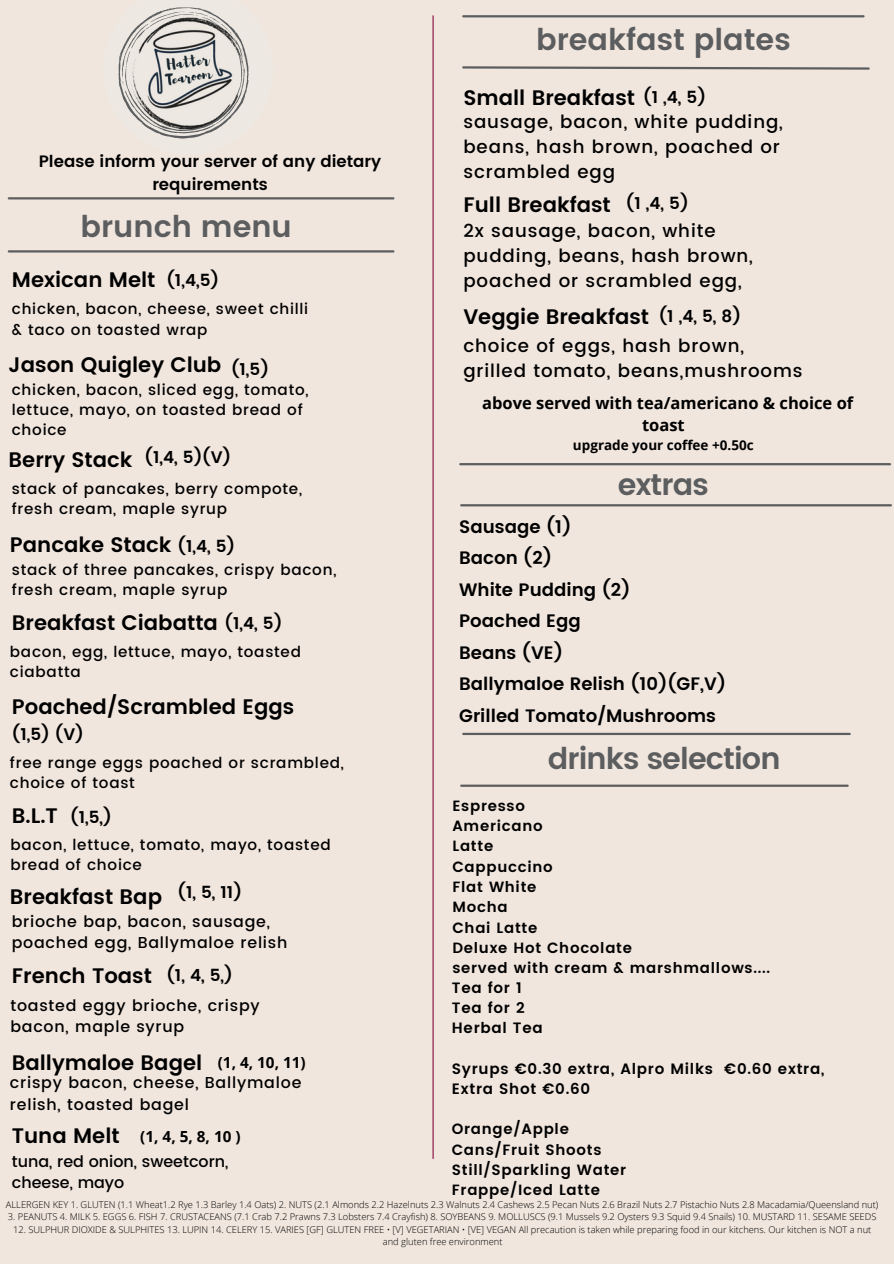
<style>
.page{position:relative;width:894px;height:1264px;background:#fff}
.page>*{position:absolute;margin:0;border:0;box-sizing:border-box;transform-origin:0 0}
.t1{font:600 30px "Poppins";color:#5b5d5e}
.t2{font:600 30px "Poppins";letter-spacing:-.03em;color:#5b5d5e}
.t3{font:600 21px "Poppins";color:#000}
.t4{font:500 18.15px/24.8px "Poppins";letter-spacing:.05em;color:#000}
.t5{font:600 18px/31.5px "Poppins";color:#000}
.t6{font:600 16.8px "Poppins";color:#000}
.t7{font:600 16.5px/22.5px "Poppins";color:#000;text-align:center}
.t8{font:700 16.5px/22.5px "Open Sans";color:#000;text-align:center}
.t9{font:500 15.9px/21.3px "Poppins";color:#000}
.t10{font:500 15.75px/21.3px "Poppins";letter-spacing:.05em;color:#000}
.t11{font:700 15.3px "Open Sans";color:#000}
.t12{font:500 15.15px/20.2px "Poppins";letter-spacing:.05em;color:#000}
.t13{font:600 15px/20.2px "Poppins";letter-spacing:.05em;color:#000}
.t14{font:600 14.85px/20.2px "Poppins";letter-spacing:.05em;color:#000}
.t15{font:700 13.5px "Open Sans";color:#000}
.t16{font:300 9.3px/12.5px "Open Sans";color:#000;text-align:center}
</style>
<div class="page">
<div style="left:0;top:0;width:893px;height:1263px;background:#f1e6de"></div>
<hr style="left:9px;top:197px;width:384px;height:2px;background:#5b5d5e">
<hr style="left:9px;top:250px;width:384px;height:2px;background:#5b5d5e">
<hr style="left:461px;top:784px;width:386px;height:2px;background:#5b5d5e">
<hr style="left:463px;top:732px;width:386px;height:3px;background:#5b5d5e">
<hr style="left:432px;top:16px;width:1px;height:1142px;background:#840e40">
<svg style="left:462px;top:66px;width:408px;height:4px"></svg>
<hr style="left:463px;top:15px;width:400px;height:2px;background:#5b5d5e">
<hr style="left:460px;top:463px;width:429px;height:2px;background:#5b5d5e">
<hr style="left:461px;top:504px;width:429px;height:2px;background:#5b5d5e">
<svg style="left:118px;top:7px;width:131px;height:132px"></svg>
<h6 class="t1" style="left:536px;top:22px;width:256px">breakfast plates</h6>
<h3 class="t7" style="left:39px;top:150px;width:344px">Please inform your server of any dietary requirements</h3>
<h4 class="t1" style="left:80px;top:209px;width:213px">brunch menu</h4>
<h5 class="t3" style="left:12px;top:268px;width:145px">Mexican Melt</h5>
<h3 class="t6" style="left:166px;top:270px;width:54px">(1,4,5)</h3>
<h4 class="t3" style="left:463px;top:85px;width:173px">Small Breakfast</h4>
<h6 class="t6" style="left:643px;top:88px;width:64px">(1 ,4, 5)</h6>
<h3 class="t4" style="left:463px;top:109px;width:321px">sausage, bacon, white pudding, beans, hash brown, poached or scrambled egg</h3>
<h6 class="t3" style="left:463px;top:192px;width:149px">Full Breakfast</h6>
<h3 class="t6" style="left:625px;top:193px;width:64px">(1 ,4, 5)</h3>
<h4 class="t4" style="left:463px;top:218px;width:291px">2x sausage, bacon, white pudding, beans, hash brown, poached or scrambled egg,</h4>
<h1 class="t12" style="left:12px;top:299px;width:298px">chicken, bacon, cheese, sweet chilli &amp; taco on toasted wrap</h1>
<h6 class="t6" style="left:658px;top:307px;width:84px">(1 ,4, 5, 8)</h6>
<h6 class="t3" style="left:463px;top:304px;width:187px">Veggie Breakfast</h6>
<h6 class="t4" style="left:463px;top:334px;width:340px">choice of eggs, hash brown, grilled tomato, beans,mushrooms</h6>
<h3 class="t3" style="left:9px;top:352px;width:214px">Jason Quigley Club</h3>
<h4 class="t6" style="left:231px;top:359px;width:39px">(1,5)</h4>
<h4 class="t12" style="left:12px;top:379px;width:298px">chicken, bacon, sliced egg, tomato, lettuce, mayo, on toasted bread of choice</h4>
<h3 class="t8" style="left:482px;top:391px;width:372px">above served with tea/americano &amp; choice of toast</h3>
<h3 class="t15" style="left:573px;top:436px;width:182px">upgrade your coffee +0.50c</h3>
<h1 class="t6" style="left:144px;top:448px;width:88px">(1,4, 5)(V)</h1>
<h4 class="t3" style="left:9px;top:448px;width:125px">Berry Stack</h4>
<h1 class="t1" style="left:617px;top:467px;width:92px">extras</h1>
<h3 class="t12" style="left:12px;top:479px;width:292px">stack of pancakes, berry compote, fresh cream, maple syrup</h3>
<p class="t5" style="left:459px;top:511px;width:268px">Sausage (1)<br>Bacon (2)<br>White Pudding (2)<br>Poached Egg<br>Beans (VE)<br>Ballymaloe Relish (10)(GF,V)<br>Grilled Tomato/Mushrooms</p>
<h3 class="t6" style="left:177px;top:536px;width:59px">(1,4, 5)</h3>
<h6 class="t3" style="left:10px;top:532px;width:163px">Pancake Stack</h6>
<h5 class="t12" style="left:12px;top:559px;width:326px">stack of three pancakes, crispy bacon, fresh cream, maple syrup</h5>
<h6 class="t6" style="left:224px;top:613px;width:59px">(1,4, 5)</h6>
<h5 class="t3" style="left:12px;top:610px;width:207px">Breakfast Ciabatta</h5>
<h5 class="t12" style="left:10px;top:641px;width:292px">bacon, egg, lettuce, mayo, toasted ciabatta</h5>
<h3 class="t3" style="left:12px;top:694px;width:284px">Poached/Scrambled Eggs</h3>
<h4 class="t12" style="left:10px;top:752px;width:335px">free range eggs poached or scrambled, choice of toast</h4>
<h1 class="t3" style="left:12px;top:803px;width:47px">B.L.T</h1>
<h6 class="t12" style="left:10px;top:834px;width:322px">bacon, lettuce, tomato, mayo, toasted bread of choice</h6>
<h5 class="t3" style="left:10px;top:884px;width:154px">Breakfast Bap</h5>
<h3 class="t10" style="left:12px;top:910px;width:277px">brioche bap, bacon, sausage, poached egg, Ballymaloe relish</h3>
<h6 class="t6" style="left:12px;top:724px;width:73px">(1,5) (V)</h6>
<h6 class="t2" style="left:547px;top:741px;width:234px">drinks selection</h6>
<h3 class="t14" style="left:452px;top:795px;width:319px">Espresso<br>Americano<br>Latte<br>Cappuccino<br>Flat White<br>Mocha<br>Chai Latte<br>Deluxe Hot Chocolate<br>served with cream &amp; marshmallows....</h3>
<h4 class="t13" style="left:451px;top:977px;width:93px">Tea for 1<br>Tea for 2<br>Herbal Tea</h4>
<h5 class="t13" style="left:451px;top:1058px;width:374px">Syrups €0.30 extra, Alpro Milks €0.60 extra,<br>Extra Shot €0.60</h5>
<h3 class="t14" style="left:451px;top:1119px;width:176px">Orange/Apple<br>Cans/Fruit Shoots<br>Still/Sparkling Water<br>Frappe/Iced Latte</h3>
<h2 class="t6" style="left:70px;top:807px;width:43px">(1,5,)</h2>
<h4 class="t6" style="left:177px;top:882px;width:66px">(1, 5, 11)</h4>
<h6 class="t6" style="left:166px;top:965px;width:68px">(1, 4, 5,)</h6>
<h4 class="t3" style="left:12px;top:963px;width:141px">French Toast</h4>
<h3 class="t10" style="left:10px;top:994px;width:251px">toasted eggy brioche, crispy bacon, maple syrup</h3>
<h4 class="t3" style="left:12px;top:1049px;width:192px">Ballymaloe Bagel</h4>
<h6 class="t11" style="left:218px;top:1051px;width:89px">(1, 4, 10, 11)</h6>
<h3 class="t10" style="left:10px;top:1072px;width:293px">crispy bacon, cheese, Ballymaloe relish, toasted bagel</h3>
<h6 class="t3" style="left:12px;top:1123px;width:109px">Tuna Melt</h6>
<h6 class="t9" style="left:12px;top:1150px;width:218px">tuna, red onion, sweetcorn, cheese, mayo</h6>
<h6 class="t11" style="left:140px;top:1125px;width:102px">(1, 4, 5, 8, 10 )</h6>
<h4 class="t16" style="left:6px;top:1198px;width:873px">ALLERGEN KEY 1. GLUTEN (1.1 Wheat1.2 Rye 1.3 Barley 1.4 Oats) 2. NUTS (2.1 Almonds 2.2 Hazelnuts 2.3 Walnuts 2.4 Cashews 2.5 Pecan Nuts 2.6 Brazil Nuts 2.7 Pistachio Nuts 2.8 Macadamia/Queensland nut)</h4>
<h4 class="t16" style="left:8px;top:1210px;width:869px">3. PEANUTS 4. MILK 5. EGGS 6. FISH 7. CRUSTACEANS (7.1 Crab 7.2 Prawns 7.3 Lobsters 7.4 Crayfish) 8. SOYBEANS 9. MOLLUSCS (9.1 Mussels 9.2 Oysters 9.3 Squid 9.4 Snails) 10. MUSTARD 11. SESAME SEEDS</h4>
<h4 class="t16" style="left:13px;top:1222px;width:859px">12. SULPHUR DIOXIDE &amp; SULPHITES 13. LUPIN 14. CELERY 15. VARIES [GF] GLUTEN FREE • [V] VEGETARIAN • [VE] VEGAN All precaution is taken while preparing food in our kitchens. Our kitchen is NOT a nut and gluten free environment</h4>
</div>
